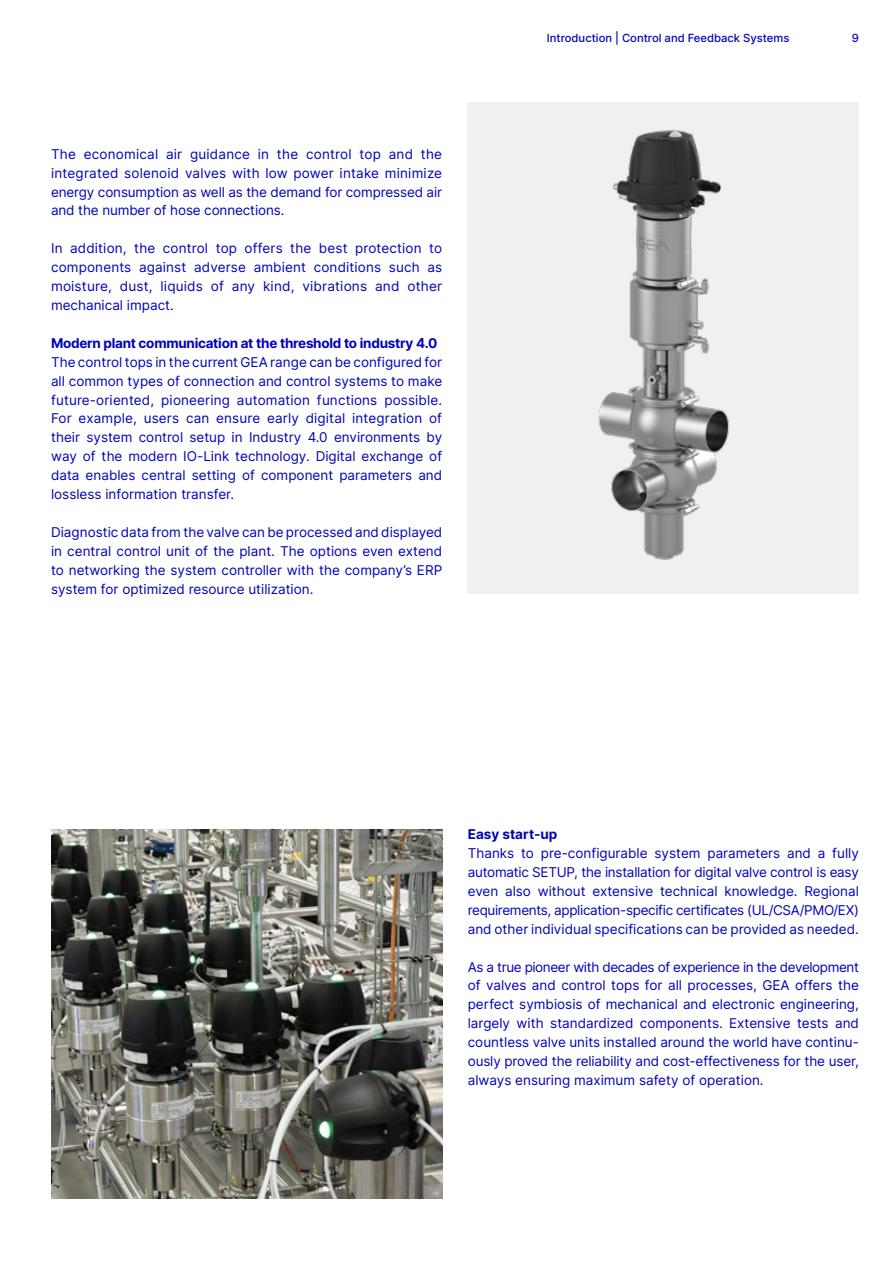
<style>
.page{position:relative;width:893px;height:1263px;background:#fff}
.page>*{position:absolute;margin:0;border:0;box-sizing:border-box;transform-origin:0 0}
.t1{font:13.5px/18.9px "Inter";color:#0303b8;text-align:justify}
.t2{font:700 13.5px "Inter";letter-spacing:-.02em;color:#0303b8}
.t3{font:700 13.5px "Inter";color:#0303b8}
.t4{font:500 11.25px "Inter";color:#0303b8}
</style>
<div class="page">
<img style="left:51px;top:829px;width:391px;height:369px">
<div style="left:468px;top:102px;width:391px;height:491px;background:#f0f0f0"></div>
<img style="left:598px;top:130px;width:131px;height:430px">
<p class="t1" style="left:51px;top:144px;width:393px">The economical air guidance in the control top and the integrated solenoid valves with low power intake minimize energy consumption as well as the demand for compressed air and the number of hose connections.</p>
<p class="t1" style="left:51px;top:239px;width:393px">In addition, the control top offers the best protection to components against adverse ambient conditions such as moisture, dust, liquids of any kind, vibrations and other mechanical impact.</p>
<p class="t2" style="left:51px;top:333px;width:388px">Modern plant communication at the threshold to industry 4.0</p>
<p class="t1" style="left:51px;top:352px;width:393px">The control tops in the current GEA range can be configured for all common types of connection and control systems to make future-oriented, pioneering automation functions possible.<br>For example, users can ensure early digital integration of their system control setup in Industry 4.0 environments by way of the modern IO-Link technology. Digital exchange of data enables central setting of component parameters and lossless information transfer.</p>
<p class="t1" style="left:51px;top:522px;width:393px">Diagnostic data from the valve can be processed and displayed in central control unit of the plant. The options even extend to networking the system controller with the company’s ERP system for optimized resource utilization.</p>
<p class="t4" style="left:547px;top:30px;width:244px">Introduction | Control and Feedback Systems</p>
<p class="t4" style="left:852px;top:30px;width:9px">9</p>
<p class="t3" style="left:468px;top:824px;width:91px">Easy start-up</p>
<p class="t1" style="left:468px;top:843px;width:393px">Thanks to pre-configurable system parameters and a fully automatic SETUP, the installation for digital valve control is easy even also without extensive technical knowledge. Regional requirements, application-specific certificates (UL/CSA/PMO/EX) and other individual specifications can be provided as needed.</p>
<p class="t1" style="left:468px;top:957px;width:393px">As a true pioneer with decades of experience in the development of valves and control tops for all processes, GEA offers the perfect symbiosis of mechanical and electronic engineering, largely with standardized components. Extensive tests and countless valve units installed around the world have continu&shy;ously proved the reliability and cost-effectiveness for the user, always ensuring maximum safety of operation.</p>
</div>
